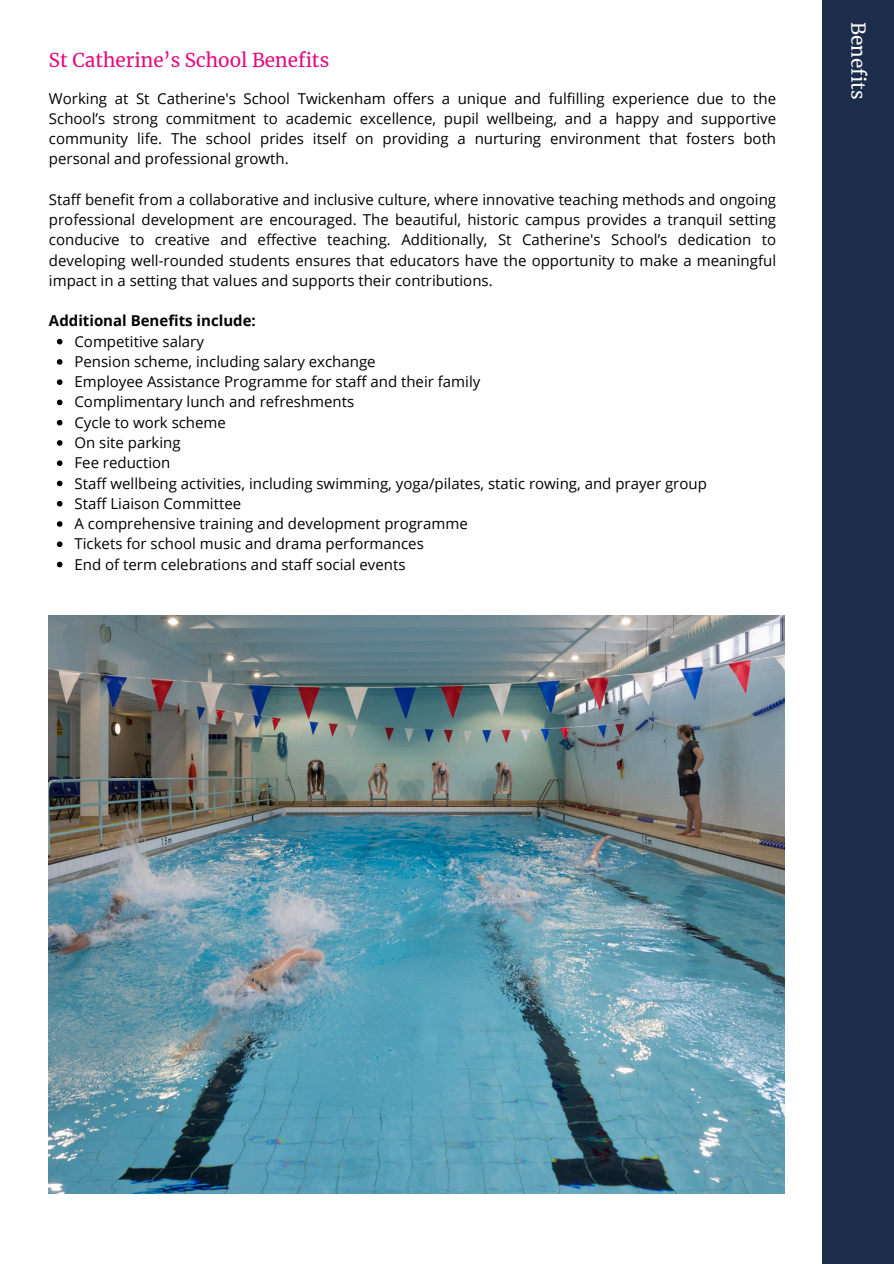
<style>
.page{position:relative;width:894px;height:1264px;background:#fff}
.page>*{position:absolute;margin:0;border:0;box-sizing:border-box;transform-origin:0 0}
.t1{font:18.9px "Merriweather";color:#e50b7d}
.t2{font:18.9px "Merriweather";color:#fff}
.t3{font:15px/20.2px "Open Sans";color:#000;text-align:justify}
.t4{font:700 15px "Open Sans";color:#000}
</style>
<div class="page">
<div style="left:821px;top:0;width:72px;height:1263px;background:#1c2d4b"></div>
<svg style="left:57px;top:339px;width:5px;height:5px"></svg>
<svg style="left:57px;top:359px;width:5px;height:6px"></svg>
<svg style="left:57px;top:379px;width:5px;height:6px"></svg>
<svg style="left:57px;top:399px;width:5px;height:6px"></svg>
<svg style="left:57px;top:420px;width:5px;height:5px"></svg>
<svg style="left:57px;top:440px;width:5px;height:6px"></svg>
<svg style="left:57px;top:460px;width:5px;height:6px"></svg>
<svg style="left:57px;top:480px;width:5px;height:6px"></svg>
<svg style="left:57px;top:501px;width:5px;height:5px"></svg>
<svg style="left:57px;top:521px;width:5px;height:6px"></svg>
<svg style="left:57px;top:541px;width:5px;height:6px"></svg>
<svg style="left:57px;top:561px;width:5px;height:6px"></svg>
<img style="left:49px;top:615px;width:735px;height:578px">
<p class="t1" style="left:49px;top:47px;width:282px">St Catherine’s School Benefits</p>
<p class="t3" style="left:49px;top:88px;width:728px">Working at St Catherine's School Twickenham offers a unique and fulfilling experience due to the School’s strong commitment to academic excellence, pupil wellbeing, and a happy and supportive community life. The school prides itself on providing a nurturing environment that fosters both personal and professional growth.</p>
<p class="t3" style="left:49px;top:189px;width:728px">Staff benefit from a collaborative and inclusive culture, where innovative teaching methods and ongoing professional development are encouraged. The beautiful, historic campus provides a tranquil setting conducive to creative and effective teaching. Additionally, St Catherine's School’s dedication to developing well-rounded students ensures that educators have the opportunity to make a meaningful impact in a setting that values and supports their contributions.</p>
<p class="t4" style="left:49px;top:310px;width:208px">Additional Benefits include:</p>
<p class="t3" style="left:74px;top:331px;width:633px;text-align:left">Competitive salary<br>Pension scheme, including salary exchange<br>Employee Assistance Programme for staff and their family<br>Complimentary lunch and refreshments<br>Cycle to work scheme<br>On site parking<br>Fee reduction<br>Staff wellbeing activities, including swimming, yoga/pilates, static rowing, and prayer group Staff Liaison Committee<br>A comprehensive training and development programme<br>Tickets for school music and drama performances<br>End of term celebrations and staff social events</p>
<p class="t2" style="left:871px;top:22px;width:79px;rotate:90deg">Benefits</p>
</div>
